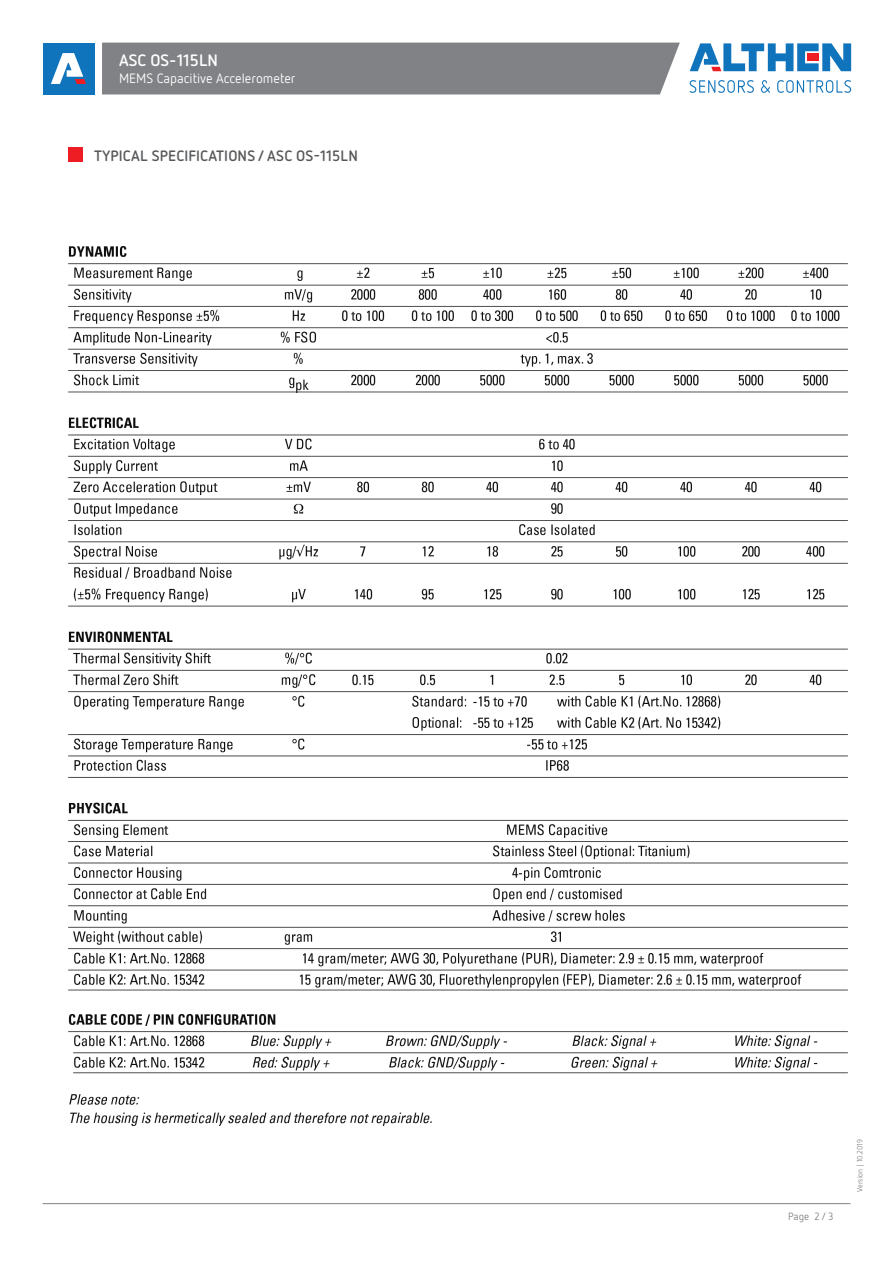
<style>
.page{position:relative;width:893px;height:1263px;background:#fff}
.page>*{position:absolute;margin:0;border:0;box-sizing:border-box;transform-origin:0 0}
._1Head_12pf_Bold{font:700 16.5px "Netto OT";color:#fff}
.Fliesstext_Head_10p{font:700 15px "Netto OT";letter-spacing:.01em;color:#57585a}
._1Head_12pf_Bold-2{font:13.5px "Netto OT";color:#fff}
.t1{font:10.5px "Netto OT";color:#808285}
.t2{font:7.5px "Netto OT";color:#808285}
</style>
<div class="page">
<hr style="left:43px;top:1203px;width:807px;height:1px;background:#808285">
<div style="left:43px;top:43px;width:51px;height:51px;background:#1074bc"></div>
<svg style="left:51px;top:53px;width:35px;height:31px"></svg>
<svg style="left:690px;top:80px;width:64px;height:13px"></svg>
<svg style="left:761px;top:80px;width:9px;height:13px"></svg>
<svg style="left:777px;top:80px;width:74px;height:13px"></svg>
<svg style="left:690px;top:43px;width:161px;height:28px"></svg>
<div style="left:102px;top:43px;width:578px;height:51px;background:#808285"></div>
<img style="left:68px;top:247px;width:780px;height:878px">
<div style="left:68px;top:147px;width:15px;height:14px;background:#ee1d23"></div>
<p class="_1Head_12pf_Bold" style="left:119px;top:50px;width:100px">ASC OS-115LN</p>
<p class="_1Head_12pf_Bold-2" style="left:119px;top:70px;width:178px">MEMS Capacitive Accelerometer</p>
<p class="Fliesstext_Head_10p" style="left:94px;top:146px;width:266px">TYPICAL SPECIFICATIONS / ASC OS-115LN</p>
<p class="t1" style="left:788px;top:1210px;width:47px">Page 2 / 3</p>
<p class="t2" style="left:855px;top:1191px;width:54px;rotate:-90deg">Version | 10.2019</p>
</div>
